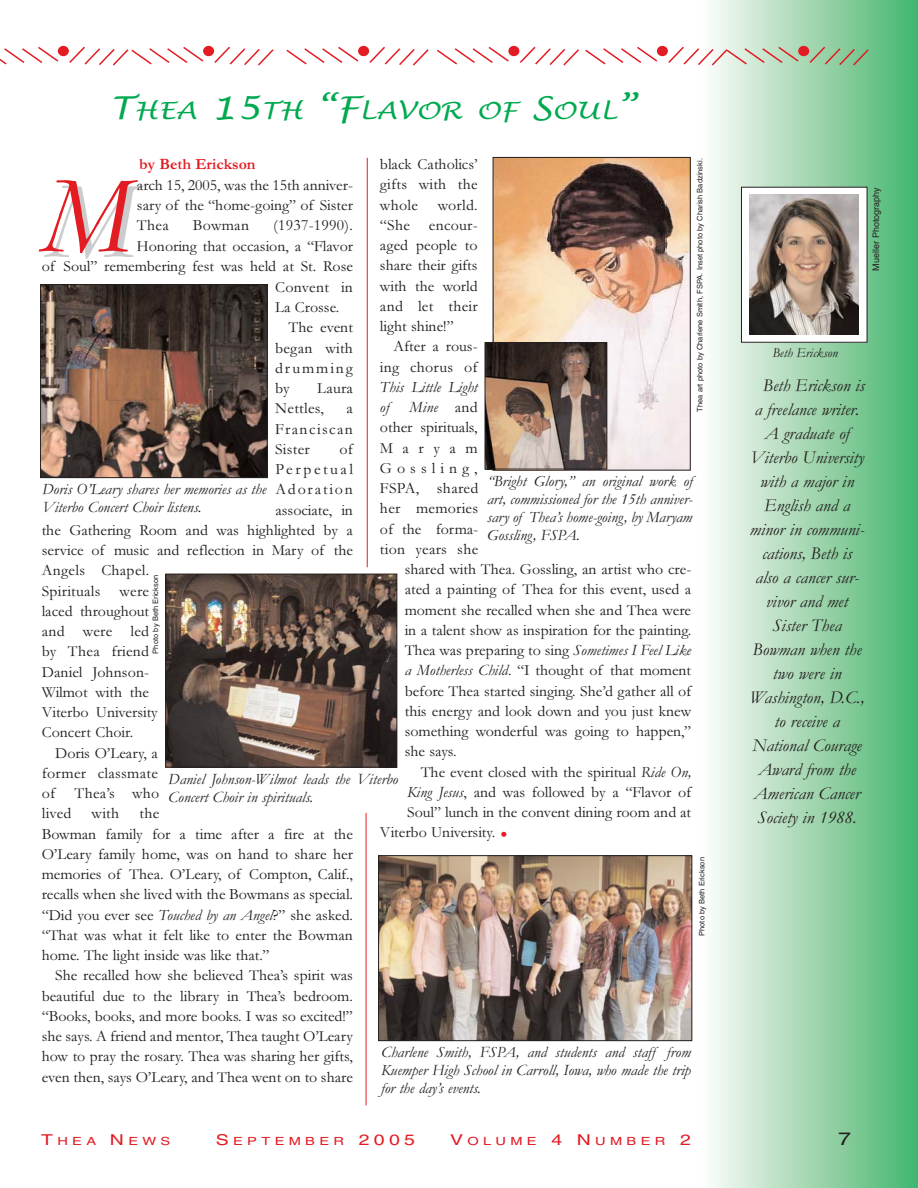
<style>
.page{position:relative;width:918px;height:1188px;background:#fff}
.page>*{position:absolute;margin:0;border:0;box-sizing:border-box;transform-origin:0 0}
.t1{font:109.35px "TT285 DO00";color:#e31b23}
.t2{font:23.7px "TT2873 O00";color:#00a94f;scale:1.18 1}
.t3{font:18px "TT285 DO00";color:#231f20}
.t4{font:18px "Helvetica";color:#231f20;scale:1.3 1}
.t5{font:15.75px/20.2px "TT2865 O00";color:#231f20;text-align:justify}
.t6{font:15.75px/18px "TT285 DO00";color:#231f20}
.t7{font:15.75px/20.2px "TT2865 O00";letter-spacing:.02em;color:#231f20}
.t8{font:15.75px "TT286 CO00";color:#e31b23}
.t9{font:15.75px "TT2865 O00";letter-spacing:.16em;color:#231f20}
.t10{font:15.75px "TT2865 O00";letter-spacing:.12em;color:#231f20}
.t11{font:15.75px "TT2865 O00";letter-spacing:.32em;color:#231f20}
.t12{font:15.75px "TT2865 O00";letter-spacing:.125em;color:#231f20}
.t13{font:13.5px "TT285 DO00";color:#231f20}
.t14{font:11.25px "Helvetica";letter-spacing:.295em;color:#e31b23;scale:1.3 1}
.t15{font:9px "Helvetica";color:#231f20}
.t16{font:7.5px "Helvetica";color:#231f20}
.s1{font-size:31.5px}
.s2{font-family:"TT2865 O00"}
.s3{font-family:"TT285 DO00"}
.s4{font-size:15px}
</style>
<div class="page">
<div style="left:701px;top:0;width:217px;height:1188px;background:linear-gradient(to right,#fffcfa,#44b46c)"></div>
<svg style="left:0;top:45px;width:274px;height:21px"></svg>
<svg style="left:286px;top:45px;width:584px;height:22px"></svg>
<hr style="left:366px;top:813px;width:1px;height:292px;background:#e31b23">
<div style="left:741px;top:187px;width:126px;height:155px;background:#fff"></div>
<div style="left:741px;top:187px;width:126px;height:156px;border:1px solid #231f20"></div>
<img style="left:750px;top:195px;width:109px;height:139px">
<img style="left:495px;top:159px;width:194px;height:310px">
<div style="left:493px;top:157px;width:198px;height:314px;border:1px solid #231f20"></div>
<img style="left:380px;top:857px;width:310px;height:182px">
<div style="left:378px;top:855px;width:314px;height:186px;border:1px solid #231f20"></div>
<img style="left:167px;top:576px;width:228px;height:190px">
<div style="left:165px;top:574px;width:232px;height:194px;border:1px solid #231f20"></div>
<img style="left:42px;top:286px;width:224px;height:190px">
<div style="left:40px;top:284px;width:228px;height:194px;border:1px solid #231f20"></div>
<img style="left:487px;top:344px;width:118px;height:123px">
<div style="left:485px;top:342px;width:122px;height:127px;border:1px solid #231f20"></div>
<hr style="left:367px;top:158px;width:1px;height:409px;background:#e31b23">
<h2 class="t2" style="left:110px;top:98px;width:447px"><span class="s1">T</span>HEA <span class="s1">15</span>TH <span class="s1">“F</span>LAVOR OF <span class="s1">S</span>OUL<span class="s1">”</span></h2>
<p class="t5" style="left:380px;top:156px;width:99px">black Catholics’ gifts with the whole</p>
<p class="t16" style="left:697px;top:412px;width:255px;rotate:-90deg">Thea art photo by Charlene Smith, FSPA. Inset photo by Charish Badzinski.</p>
<p class="t8" style="left:139px;top:159px;width:118px">by Beth Erickson</p>
<h1 class="t1" style="left:42px;top:179px;width:91px">M</h1>
<p class="t5" style="left:137px;top:176px;width:218px">arch 15, 2005, was the 15th anniver&shy;sary of the “home-going” of Sister Thea</p>
<p class="t5" style="left:380px;top:196px;width:99px;text-indent:58px">world. “She encour&shy;aged people to share their gifts with the world and let their light shine!”</p>
<p class="t5" style="left:380px;top:338px;width:99px;text-align:right">After a rous&shy;ing chorus of</p>
<p class="t6" style="left:380px;top:379px;width:99px;line-height:20.2px">This Little Light of</p>
<p class="t5" style="left:193px;top:217px;width:58px">Bowman</p>
<p class="t7" style="left:273px;top:217px;width:81px">(1937-1990).</p>
<p class="t5" style="left:137px;top:238px;width:218px">Honoring that occasion, a “Flavor</p>
<p class="t5" style="left:42px;top:258px;width:313px">of Soul” remembering fest was held at St. Rose</p>
<p class="t5" style="left:275px;top:278px;width:79px">Convent in</p>
<p class="t5" style="left:275px;top:299px;width:66px">La Crosse.</p>
<p class="t5" style="left:289px;top:319px;width:66px">The event</p>
<p class="t7" style="left:275px;top:339px;width:79px">began with</p>
<p class="t12" style="left:275px;top:362px;width:79px">drumming</p>
<p class="t5" style="left:275px;top:380px;width:16px">by</p>
<p class="t7" style="left:275px;top:380px;width:79px;text-indent:42px">Laura<br>Nettles,</p>
<p class="t6" style="left:409px;top:400px;width:70px">Mine <span class="s2">and</span></p>
<p class="t5" style="left:380px;top:419px;width:99px">other spirituals,</p>
<p class="t5" style="left:380px;top:439px;width:99px">Maryam</p>
<p class="t11" style="left:380px;top:463px;width:99px">Gossling,</p>
<p class="t7" style="left:380px;top:480px;width:100px">FSPA, shared</p>
<p class="t7" style="left:380px;top:500px;width:100px">her memories</p>
<p class="t5" style="left:380px;top:520px;width:100px">of the forma-</p>
<p class="t7" style="left:380px;top:541px;width:100px">tion years she</p>
<p class="t5" style="left:405px;top:561px;width:288px">shared with Thea. Gossling, an artist who cre-</p>
<p class="t5" style="left:405px;top:581px;width:288px">ated a painting of Thea for this event, used a</p>
<p class="t5" style="left:405px;top:601px;width:288px">moment she recalled when she and Thea were</p>
<p class="t5" style="left:405px;top:622px;width:288px">in a talent show as inspiration for the painting.</p>
<p class="t5" style="left:405px;top:642px;width:288px">Thea was preparing to sing <span class="s3">Sometimes I Feel Like</span></p>
<p class="t5" style="left:405px;top:662px;width:288px"><span class="s3">a Motherless Child</span>. “I thought of that moment</p>
<p class="t5" style="left:405px;top:682px;width:288px">before Thea started singing. She’d gather all of</p>
<p class="t5" style="left:405px;top:703px;width:288px">this energy and look down and you just knew</p>
<p class="t5" style="left:405px;top:723px;width:288px">something wonderful was going to happen,”</p>
<p class="t5" style="left:405px;top:743px;width:53px">she says.</p>
<p class="t5" style="left:421px;top:763px;width:272px">The event closed with the spiritual <span class="s3">Ride On,</span></p>
<p class="t5" style="left:407px;top:784px;width:286px"><span class="s3">King Jesus</span>, and was followed by a “Flavor of</p>
<p class="t5" style="left:407px;top:804px;width:286px">Soul” lunch in the convent dining room and at</p>
<p class="t5" style="left:380px;top:824px;width:117px">Viterbo University.</p>
<p class="t5" style="left:275px;top:400px;width:79px;text-indent:71px">a Franciscan Sister</p>
<p class="t5" style="left:340px;top:440px;width:15px">of</p>
<p class="t9" style="left:275px;top:464px;width:79px">Perpetual</p>
<p class="t10" style="left:275px;top:484px;width:79px">Adoration</p>
<p class="t5" style="left:275px;top:501px;width:79px">associate, in</p>
<p class="t5" style="left:42px;top:521px;width:313px">the Gathering Room and was highlighted by a</p>
<p class="t5" style="left:42px;top:542px;width:313px">service of music and reflection in Mary of the</p>
<p class="t7" style="left:42px;top:562px;width:109px">Angels Chapel.</p>
<p class="t7" style="left:42px;top:582px;width:109px">Spirituals were</p>
<p class="t5" style="left:42px;top:602px;width:109px">laced throughout</p>
<p class="t7" style="left:42px;top:623px;width:109px">and were led</p>
<p class="t7" style="left:42px;top:643px;width:109px">by Thea friend</p>
<p class="t5" style="left:42px;top:663px;width:109px">Daniel Johnson-</p>
<p class="t5" style="left:42px;top:683px;width:109px">Wilmot with the</p>
<p class="t5" style="left:42px;top:704px;width:118px">Viterbo University</p>
<p class="t5" style="left:42px;top:724px;width:93px">Concert Choir.</p>
<p class="t5" style="left:55px;top:744px;width:104px">Doris O’Leary, a</p>
<p class="t7" style="left:42px;top:764px;width:118px">former classmate</p>
<p class="t7" style="left:42px;top:785px;width:119px">of Thea’s who</p>
<p class="t5" style="left:42px;top:805px;width:31px">lived</p>
<p class="t5" style="left:92px;top:805px;width:29px">with</p>
<p class="t6" style="left:487px;top:474px;width:207px;text-align:justify">“Bright Glory,” an original work of art, commissioned for the 15th anniver&shy;sary of Thea’s home-going, by Maryam Gossling, FSPA.</p>
<p class="t6" style="left:42px;top:482px;width:226px">Doris O’Leary shares her memories as the<br>Viterbo Concert Choir listens.</p>
<p class="t16" style="left:153px;top:654px;width:80px;rotate:-90deg">Photo by Beth Erickson</p>
<p class="t6" style="left:168px;top:772px;width:231px">Daniel Johnson-Wilmot leads the Viterbo<br>Concert Choir in spirituals.</p>
<p class="t5" style="left:42px;top:805px;width:313px;text-align:left;text-indent:98px">the<br>Bowman family for a time after a fire at the O’Leary family home, was on hand to share her memories of Thea. O’Leary, of Compton, Calif., recalls when she lived with the Bowmans as special. “Did you ever see <span class="s3">Touched by an Angel</span>?” she asked. “That was what it felt like to enter the Bowman home. The light inside was like that.”</p>
<p class="t5" style="left:42px;top:967px;width:313px;text-indent:13px">She recalled how she believed Thea’s spirit was beautiful due to the library in Thea’s bedroom. “Books, books, and more books. I was so excited!” she says. A friend and mentor, Thea taught O’Leary how to pray the rosary. Thea was sharing her gifts, even then, says O’Leary, and Thea went on to share</p>
<p class="t16" style="left:699px;top:936px;width:80px;rotate:-90deg">Photo by Beth Erickson</p>
<p class="t6" style="left:381px;top:1045px;width:311px;text-align:justify">Charlene Smith, FSPA, and students and staff from Kuemper High School in Carroll, Iowa, who made the trip for the day’s events.</p>
<p class="t13" style="left:772px;top:348px;width:67px">Beth Erickson</p>
<p class="t15" style="left:873px;top:271px;width:85px;rotate:-90deg">Mueller Photography</p>
<p class="t3" style="left:763px;top:379px;width:103px">Beth Erickson is</p>
<p class="t3" style="left:755px;top:403px;width:106px">a freelance writer.</p>
<p class="t3" style="left:765px;top:427px;width:86px">A graduate of</p>
<p class="t3" style="left:750px;top:451px;width:116px">Viterbo University</p>
<p class="t3" style="left:760px;top:475px;width:95px">with a major in</p>
<p class="t3" style="left:764px;top:499px;width:87px">English and a</p>
<p class="t3" style="left:750px;top:523px;width:116px">minor in communi-</p>
<p class="t3" style="left:762px;top:547px;width:92px">cations, Beth is</p>
<p class="t3" style="left:755px;top:571px;width:105px">also a cancer sur-</p>
<p class="t3" style="left:766px;top:595px;width:83px">vivor and met</p>
<p class="t3" style="left:773px;top:619px;width:71px">Sister Thea</p>
<p class="t3" style="left:753px;top:643px;width:110px">Bowman when the</p>
<p class="t3" style="left:773px;top:667px;width:70px">two were in</p>
<p class="t3" style="left:750px;top:691px;width:116px">Washington, D.C.,</p>
<p class="t3" style="left:775px;top:715px;width:67px">to receive a</p>
<p class="t3" style="left:752px;top:739px;width:111px">National Courage</p>
<p class="t3" style="left:758px;top:763px;width:99px">Award from the</p>
<p class="t3" style="left:754px;top:787px;width:108px">American Cancer</p>
<p class="t3" style="left:757px;top:811px;width:101px">Society in 1988.</p>
<p class="t14" style="left:41px;top:1137px;width:101px"><span class="s4">T</span>HEA <span class="s4">N</span>EWS</p>
<p class="t14" style="left:216px;top:1137px;width:155px"><span class="s4">S</span>EPTEMBER <span class="s4">2005</span></p>
<p class="t14" style="left:450px;top:1137px;width:187px"><span class="s4">V</span>OLUME <span class="s4">4 N</span>UMBER <span class="s4">2</span></p>
<p class="t4" style="left:838px;top:1132px;width:12px">7</p>
</div>
